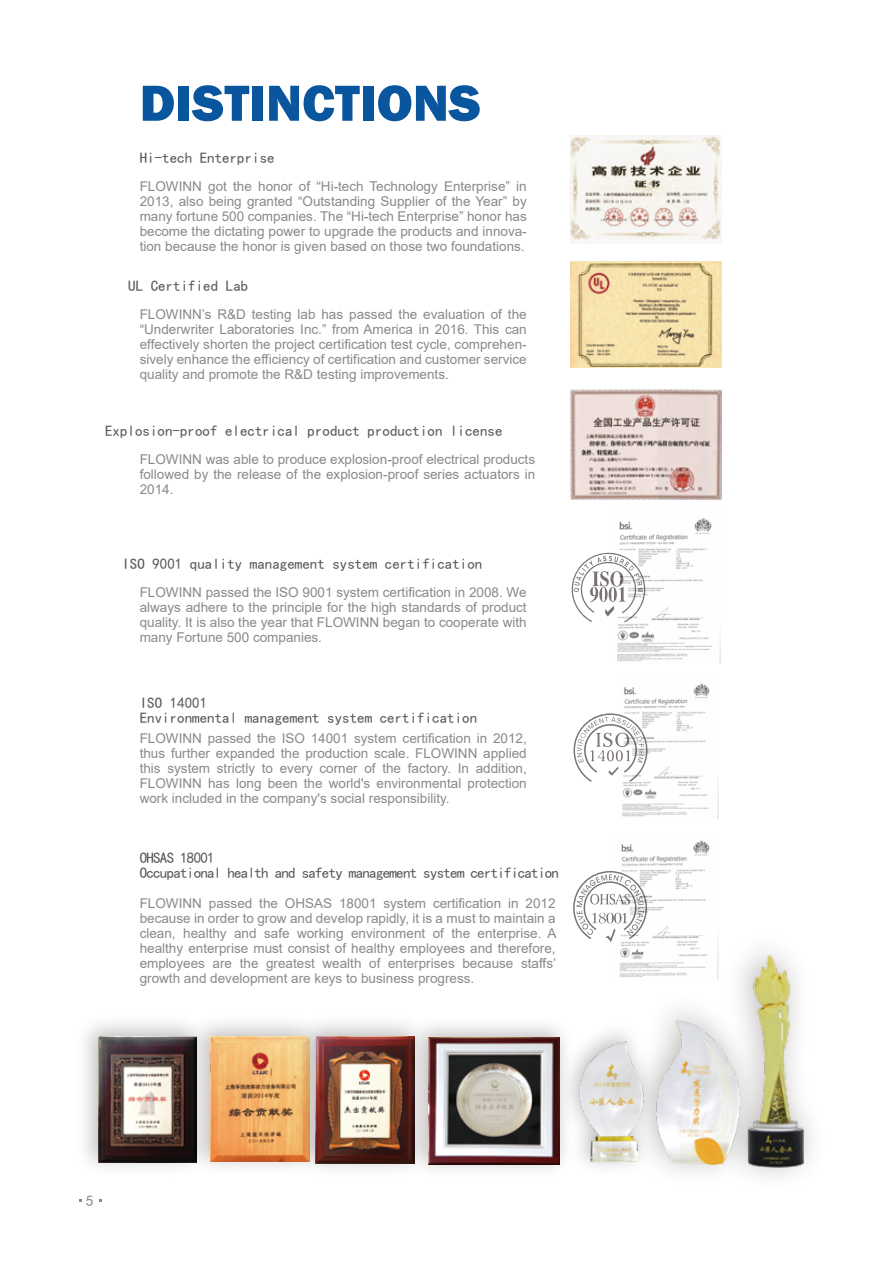
<style>
.page{position:relative;width:893px;height:1263px;background:#fff}
.page>*{position:absolute;margin:0;border:0;box-sizing:border-box;transform-origin:0 0}
.t1{font:800 52.5px "Franklin Gothic";color:#0a569e}
.t2{font:15px/15px "Sim Hei";color:#595757}
.t3{font:15px/15px "Sim Hei";letter-spacing:-.05em;color:#595757}
.t4{font:15px "Sim Hei";color:#898989}
.t5{font:13.5px/15px "Arial";color:#898989;text-align:justify}
</style>
<div class="page">
<img style="left:740px;top:951px;width:72px;height:221px">
<img style="left:673px;top:978px;width:101px;height:199px">
<img style="left:673px;top:1018px;width:69px;height:146px">
<img style="left:436px;top:1025px;width:115px;height:145px">
<img style="left:436px;top:1038px;width:115px;height:126px">
<img style="left:84px;top:1023px;width:96px;height:145px">
<img style="left:98px;top:1037px;width:82px;height:125px">
<img style="left:180px;top:1023px;width:106px;height:144px">
<img style="left:210px;top:1037px;width:76px;height:124px">
<img style="left:551px;top:1014px;width:122px;height:156px">
<img style="left:575px;top:1038px;width:77px;height:126px">
<img style="left:570px;top:390px;width:152px;height:109px">
<img style="left:570px;top:136px;width:151px;height:107px">
<img style="left:571px;top:262px;width:150px;height:106px">
<img style="left:617px;top:518px;width:103px;height:146px">
<svg style="left:572px;top:553px;width:73px;height:69px"></svg>
<img style="left:622px;top:683px;width:97px;height:135px">
<svg style="left:573px;top:713px;width:74px;height:69px"></svg>
<img style="left:619px;top:840px;width:99px;height:140px">
<svg style="left:573px;top:871px;width:74px;height:71px"></svg>
<img style="left:286px;top:1023px;width:150px;height:147px">
<img style="left:316px;top:1037px;width:98px;height:126px">
<h1 class="t1" style="left:140px;top:69px;width:342px">DISTINCTIONS</h1>
<p class="t2" style="left:140px;top:150px;width:136px">Hi-tech Enterprise</p>
<p class="t5" style="left:140px;top:179px;width:389px">FLOWINN got the honor of “Hi-tech Technology Enterprise” in 2013, also being granted “Outstanding Supplier of the Year” by many fortune 500 companies. The “Hi-tech Enterprise” honor has become the dictating power to upgrade the products and innova&shy;tion because the honor is given based on those two foundations.</p>
<p class="t2" style="left:128px;top:279px;width:121px">UL Certified Lab</p>
<p class="t5" style="left:140px;top:307px;width:389px">FLOWINN’s R&amp;D testing lab has passed the evaluation of the “Underwriter Laboratories Inc.” from America in 2016. This can effectively shorten the project certification test cycle, comprehen&shy;sively enhance the efficiency of certification and customer service quality and promote the R&amp;D testing improvements.</p>
<p class="t2" style="left:105px;top:423px;width:399px">Explosion-proof electrical product production license</p>
<p class="t5" style="left:140px;top:451px;width:397px">FLOWINN was able to produce explosion-proof electrical products followed by the release of the explosion-proof series actuators in 2014.</p>
<p class="t2" style="left:122px;top:557px;width:362px">ISO 9001 quality management system certification</p>
<p class="t5" style="left:140px;top:585px;width:389px">FLOWINN passed the ISO 9001 system certification in 2008. We always adhere to the principle for the high standards of product quality. It is also the year that FLOWINN began to cooperate with many Fortune 500 companies.</p>
<p class="t2" style="left:140px;top:695px;width:339px">ISO 14001<br>Environmental management system certification</p>
<p class="t5" style="left:140px;top:730px;width:389px">FLOWINN passed the ISO 14001 system certification in 2012, thus further expanded the production scale. FLOWINN applied this system strictly to every corner of the factory. In addition, FLOWINN has long been the world's environmental protection work included in the company's social responsibility.</p>
<p class="t3" style="left:140px;top:850px;width:421px">OHSAS 18001<br>Occupational health and safety management system certification</p>
<p class="t5" style="left:140px;top:896px;width:418px">FLOWINN passed the OHSAS 18001 system certification in 2012 because in order to grow and develop rapidly, it is a must to maintain a clean, healthy and safe working environment of the enterprise. A healthy enterprise must consist of healthy employees and therefore, employees are the greatest wealth of enterprises because staffs’ growth and development are keys to business progress.</p>
<p class="t4" style="left:86px;top:1193px;width:9px">5</p>
</div>
